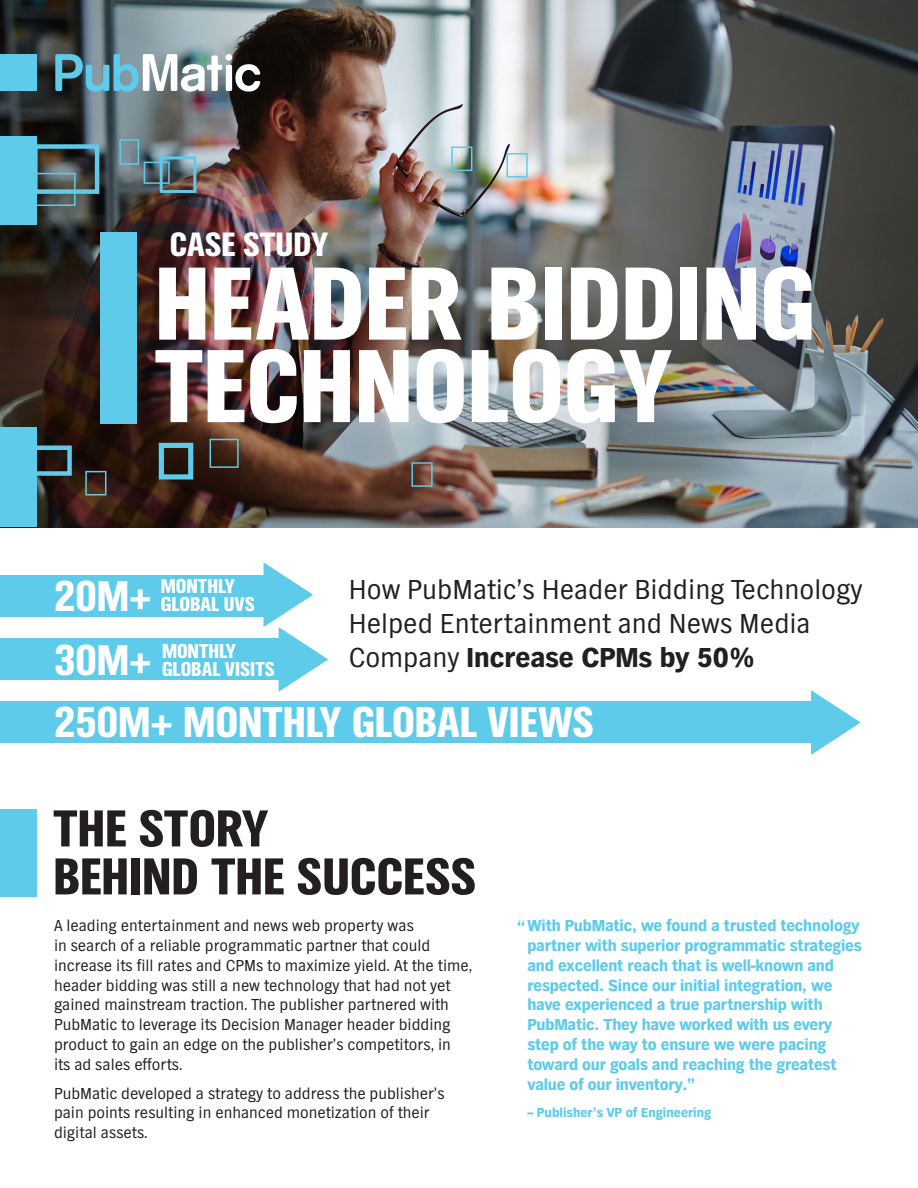
<style>
.page{position:relative;width:918px;height:1188px;background:#fff}
.page>*{position:absolute;margin:0;border:0;box-sizing:border-box;transform-origin:0 0}
.t1{font:108px "TV Nord EF Black Con";color:#fff}
.t2{font:54px/48px "TV Nord EF Black Con";color:#231f20}
.t3{font:45px "TV Nord EF Black Con";color:#fff}
.t4{font:35.1px "TV Nord EF Black Con";color:#fff}
.t5{font:28.5px/34.2px "TV Nord EF";color:#231f20}
.t6{font:21px/18px "TV Nord EF Black Con";color:#fff}
.t7{font:16.5px/19.8px "TV Nord EF";color:#231f20}
.t8{font:900 16.5px/19.8px "TV Nord EF";letter-spacing:-.01em;color:#5dcbe9}
.t9{font:900 13.5px "TV Nord EF";color:#5dcbe9}
.s1{font-weight:900}
</style>
<div class="page">
<img style="left:1px;top:0;width:917px;height:527px">
<svg style="left:55px;top:54px;width:205px;height:38px"></svg>
<div style="left:0;top:54px;width:37px;height:37px;background:#5dcbe9"></div>
<div style="left:100px;top:232px;width:37px;height:191px;background:#5dcbe9"></div>
<div style="left:0;top:428px;width:37px;height:99px;background:#5dcbe9"></div>
<div style="left:0;top:809px;width:37px;height:87px;background:#5dcbe9"></div>
<div style="left:0;top:136px;width:37px;height:89px;background:#5dcbe9"></div>
<div style="left:33px;top:144px;width:66px;height:50px;border:4px solid #5dcbe9"></div>
<div style="left:144px;top:162px;width:26px;height:22px;border:2px solid #5dcbe9"></div>
<div style="left:119px;top:139px;width:20px;height:26px;border:2px solid #5dcbe9"></div>
<div style="left:160px;top:156px;width:36px;height:37px;border:3px solid #5dcbe9"></div>
<div style="left:25px;top:173px;width:51px;height:33px;border:2px solid #5dcbe9"></div>
<div style="left:451px;top:147px;width:21px;height:24px;border:2px solid #5dcbe9"></div>
<div style="left:507px;top:153px;width:21px;height:25px;border:2px solid #5dcbe9"></div>
<div style="left:16px;top:446px;width:56px;height:30px;border:4px solid #5dcbe9"></div>
<div style="left:210px;top:439px;width:29px;height:29px;border:2px solid #5dcbe9"></div>
<div style="left:159px;top:443px;width:34px;height:37px;border:5px solid #5dcbe9"></div>
<div style="left:411px;top:462px;width:22px;height:25px;border:2px solid #5dcbe9"></div>
<div style="left:85px;top:471px;width:21px;height:24px;border:2px solid #5dcbe9"></div>
<div style="left:0;top:575px;width:267px;height:41px;background:#5dcbe9"></div>
<div style="left:0;top:639px;width:282px;height:41px;background:#5dcbe9"></div>
<div style="left:0;top:702px;width:814px;height:41px;background:#5dcbe9"></div>
<svg style="left:264px;top:562px;width:64px;height:130px"></svg>
<svg style="left:811px;top:690px;width:50px;height:65px"></svg>
<p class="t4" style="left:170px;top:225px;width:160px">CASE STUDY</p>
<p class="t1" style="left:155px;top:244px;width:662px">HEADER BIDDING</p>
<p class="t1" style="left:155px;top:327px;width:520px">TECHNOLOGY</p>
<p class="t3" style="left:54px;top:571px;width:99px">20M+</p>
<p class="t6" style="left:161px;top:578px;width:95px">MONTHLY<br>GLOBAL UVS</p>
<p class="t6" style="left:162px;top:642px;width:114px">MONTHLY<br>GLOBAL VISITS</p>
<p class="t3" style="left:54px;top:635px;width:99px">30M+</p>
<p class="t5" style="left:349px;top:572px;width:515px">How PubMatic’s Header Bidding Technology<br>Helped Entertainment and News Media<br>Company <span class="s1">Increase CPMs by 50%</span></p>
<p class="t3" style="left:54px;top:698px;width:541px">250M+ MONTHLY GLOBAL VIEWS</p>
<p class="t2" style="left:53px;top:805px;width:424px">THE STORY<br>BEHIND THE SUCCESS</p>
<p class="t7" style="left:54px;top:916px;width:420px">A leading entertainment and news web property was<br>in search of a reliable programmatic partner that could increase its fill rates and CPMs to maximize yield. At the time, header bidding was still a new technology that had not yet gained mainstream traction. The publisher partnered with PubMatic to leverage its Decision Manager header bidding product to gain an edge on the publisher’s competitors, in<br>its ad sales efforts.</p>
<p class="t7" style="left:54px;top:1083px;width:392px">PubMatic developed a strategy to address the publisher’s pain points resulting in enhanced monetization of their digital assets.</p>
<p class="t8" style="left:527px;top:916px;width:336px;text-indent:-10px">“With PubMatic, we found a trusted technology partner with superior programmatic strategies and excellent reach that is well-known and respected. Since our initial integration, we have experienced a true partnership with PubMatic. They have worked with us every step of the way to ensure we were pacing toward our goals and reaching the greatest value of our inventory.”</p>
<p class="t9" style="left:527px;top:1105px;width:185px">– Publisher’s VP of Engineering</p>
</div>
